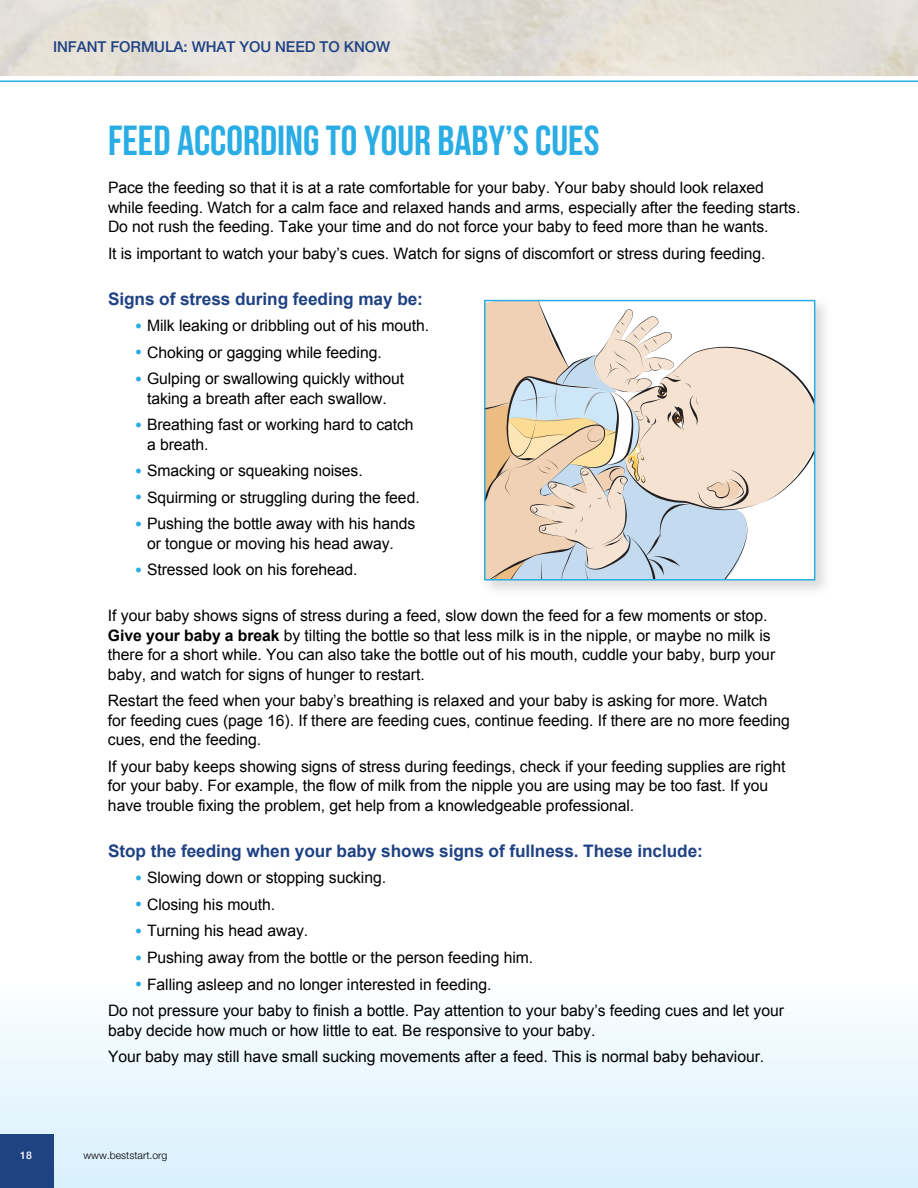
<style>
.page{position:relative;width:918px;height:1188px;background:#fff}
.page>*{position:absolute;margin:0;border:0;box-sizing:border-box;transform-origin:0 0}
.t1{font:42px "Bebas Neue";color:#29ade4}
.t2{font:700 17.25px "Arial";letter-spacing:-.005em;color:#1f4283}
.t3{font:15.75px/19.5px "Arial";letter-spacing:-.005em;color:#000}
.t4{font:500 15px "Helvetica Neue LT Std";letter-spacing:-.005em;color:#1f4283}
.t5{font:300 10.5px "Helvetica Neue LT Std";color:#000}
.t6{font:500 10.5px "Helvetica Neue LT Pro";color:#fff}
.s1{font-size:19.5px;color:#29ade4}
.s2{font-weight:700}
</style>
<div class="page">
<div style="left:0;top:976px;width:918px;height:212px;background:linear-gradient(to bottom,#fdfeff,#d8f0fd)"></div>
<div style="left:0;top:1134px;width:53px;height:54px;background:#1f4283"></div>
<hr style="left:0;top:80px;width:918px;height:2px;background:#29ade4">
<img style="left:484px;top:299px;width:341px;height:291px">
<svg style="left:487px;top:303px;width:325px;height:274px"></svg>
<div style="left:484px;top:300px;width:331px;height:280px;border:2px solid #29ade4"></div>
<p class="t4" style="left:53px;top:38px;width:339px">INFANT FORMULA: WHAT YOU NEED TO KNOW</p>
<h1 class="t1" style="left:108px;top:117px;width:493px">FEED ACCORDING TO YOUR BABY’S CUES</h1>
<p class="t3" style="left:108px;top:178px;width:694px">Pace the feeding so that it is at a rate comfortable for your baby. Your baby should look relaxed while feeding. Watch for a calm face and relaxed hands and arms, especially after the feeding starts.<br>Do not rush the feeding. Take your time and do not force your baby to feed more than he wants.</p>
<p class="t3" style="left:108px;top:244px;width:659px">It is important to watch your baby’s cues. Watch for signs of discomfort or stress during feeding.</p>
<p class="t2" style="left:108px;top:287px;width:317px">Signs of stress during feeding may be:</p>
<p class="t3" style="left:135px;top:316px;width:296px"><span class="s1">•</span> Milk leaking or dribbling out of his mouth.</p>
<p class="t3" style="left:135px;top:343px;width:248px"><span class="s1">•</span> Choking or gagging while feeding.</p>
<p class="t3" style="left:135px;top:369px;width:271px;text-align:center"><span class="s1">•</span> Gulping or swallowing quickly without taking a breath after each swallow.</p>
<p class="t3" style="left:147px;top:415px;width:268px;text-indent:-12px"><span class="s1">•</span> Breathing fast or working hard to catch a breath.</p>
<p class="t3" style="left:135px;top:461px;width:229px"><span class="s1">•</span> Smacking or squeaking noises.</p>
<p class="t3" style="left:135px;top:488px;width:286px"><span class="s1">•</span> Squirming or struggling during the feed.</p>
<p class="t3" style="left:147px;top:514px;width:270px;text-indent:-12px"><span class="s1">•</span> Pushing the bottle away with his hands or tongue or moving his head away.</p>
<p class="t3" style="left:135px;top:560px;width:224px"><span class="s1">•</span> Stressed look on his forehead.</p>
<p class="t3" style="left:108px;top:606px;width:669px">If your baby shows signs of stress during a feed, slow down the feed for a few moments or stop. <span class="s2">give your baby a break</span> by tilting the bottle so that less milk is in the nipple, or maybe no milk is there for a short while. You can also take the bottle out of his mouth, cuddle your baby, burp your baby, and watch for signs of hunger to restart.</p>
<p class="t3" style="left:108px;top:691px;width:684px">Restart the feed when your baby’s breathing is relaxed and your baby is asking for more. Watch<br>for feeding cues (page 16). If there are feeding cues, continue feeding. If there are no more feeding cues, end the feeding.</p>
<p class="t3" style="left:108px;top:757px;width:679px">If your baby keeps showing signs of stress during feedings, check if your feeding supplies are right for your baby. For example, the flow of milk from the nipple you are using may be too fast. If you have trouble fixing the problem, get help from a knowledgeable professional.</p>
<p class="t2" style="left:108px;top:840px;width:596px">Stop the feeding when your baby shows signs of fullness. These include:</p>
<p class="t3" style="left:135px;top:868px;width:253px"><span class="s1">•</span> Slowing down or stopping sucking.</p>
<p class="t3" style="left:135px;top:895px;width:142px"><span class="s1">•</span> Closing his mouth.</p>
<p class="t3" style="left:135px;top:921px;width:175px"><span class="s1">•</span> Turning his head away.</p>
<p class="t3" style="left:135px;top:948px;width:400px"><span class="s1">•</span> Pushing away from the bottle or the person feeding him.</p>
<p class="t3" style="left:108px;top:971px;width:677px;line-height:26.5px;text-indent:27px"><span class="s1">•</span> Falling asleep and no longer interested in feeding.<br>Do not pressure your baby to finish a bottle. Pay attention to your baby’s feeding cues and let your</p>
<p class="t3" style="left:108px;top:1017px;width:658px;line-height:26.5px">baby decide how much or how little to eat. Be responsive to your baby.<br>Your baby may still have small sucking movements after a feed. This is normal baby behaviour.</p>
<p class="t6" style="left:20px;top:1149px;width:13px">18</p>
<p class="t5" style="left:84px;top:1149px;width:85px">www.beststart.org</p>
</div>
